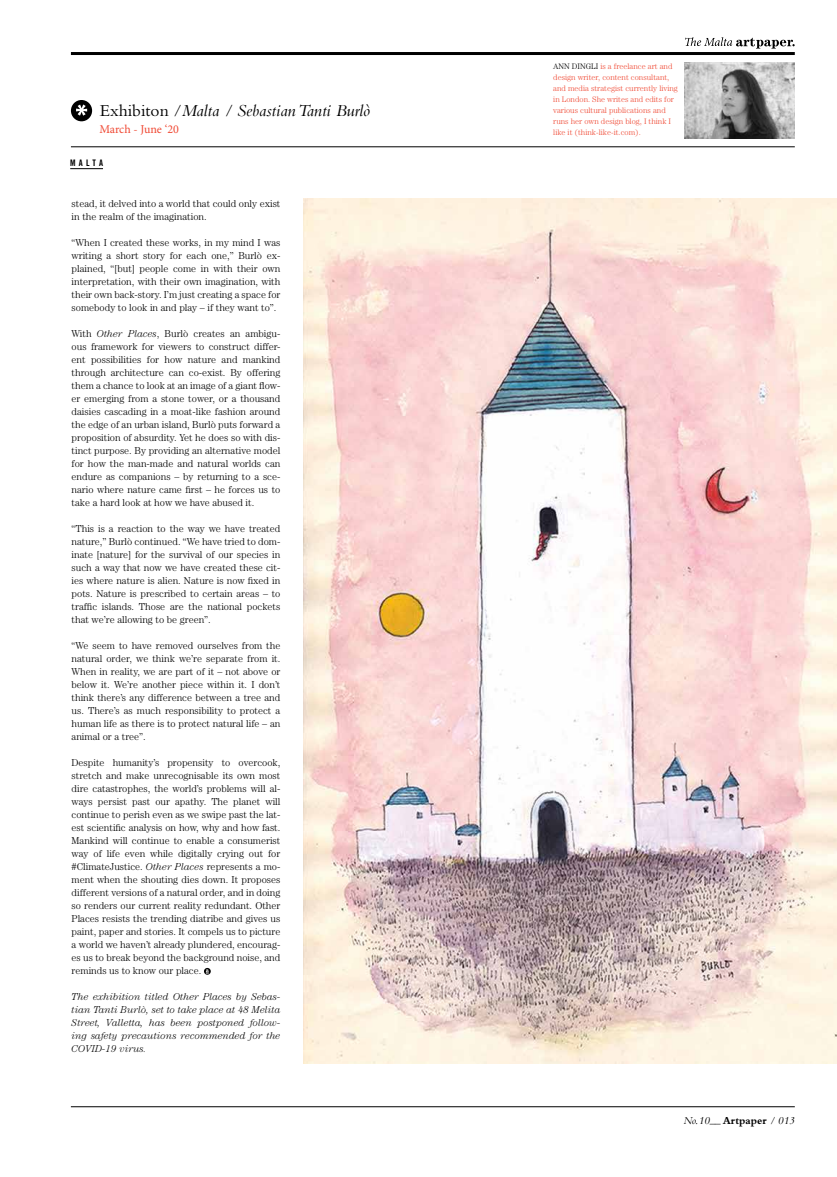
<style>
.page{position:relative;width:837px;height:1177px;background:#fff}
.page>*{position:absolute;margin:0;border:0;box-sizing:border-box;transform-origin:0 0}
.t1{font:italic 17.4px "Bembo";color:#000}
.t2{font:12px "Minion Pro";letter-spacing:-.005em;color:#f04934}
.t3{font:italic 11px "Bembo";color:#000}
.t4{font:300 10px/13px "Century Std";color:#000;text-align:justify}
.t5{font:italic 300 10px/13px "Century Std";color:#000;text-align:justify}
.t6{font:9px "Trade Gothic Bold Cond Twenty";letter-spacing:.34em;color:#000}
.t7{font:300 8px/11px "Century Std";color:#f04934}
.s1{font-style:normal}
.s2{font-style:italic}
.s3{color:#000}
.s4{font-weight:700;font-style:normal}
</style>
<div class="page">
<hr style="left:71px;top:52px;width:723px;height:3px;background:#000">
<svg style="left:685px;top:37px;width:109px;height:12px"></svg>
<hr style="left:71px;top:146px;width:723px;height:1px;background:#000">
<hr style="left:71px;top:1106px;width:723px;height:1px;background:#000">
<img style="left:303px;top:198px;width:533px;height:865px">
<svg style="left:204px;top:967px;width:7px;height:7px"></svg>
<svg style="left:206px;top:969px;width:3px;height:4px"></svg>
<svg style="left:71px;top:100px;width:21px;height:21px"></svg>
<img style="left:684px;top:62px;width:110px;height:76px">
<hr style="left:70px;top:168px;width:33px;height:1px;background:#000">
<h1 class="t1" style="left:100px;top:100px;width:272px"><span class="s1">Exhibiton /</span>Malta / Sebastian Tanti Burlò</h1>
<p class="t2" style="left:99px;top:121px;width:81px">March - June ‘20</p>
<p class="t6" style="left:70px;top:157px;width:34px">MALTA</p>
<p class="t4" style="left:72px;top:197px;width:210px">stead, it delved into a world that could only exist in the realm of the imagination.</p>
<p class="t4" style="left:72px;top:236px;width:210px">“When I created these works, in my mind I was writing a short story for each one,” Burlò ex&shy;plained, “[but] people come in with their own interpretation, with their own imagination, with their own back-story. I’m just creating a space for somebody to look in and play – if they want to”.</p>
<p class="t4" style="left:72px;top:327px;width:210px">With <span class="s2">Other Places</span>, Burlò creates an ambigu&shy;ous framework for viewers to construct differ&shy;ent possibilities for how nature and mankind through architecture can co-exist. By offering them a chance to look at an image of a giant flow&shy;er emerging from a stone tower, or a thousand daisies cascading in a moat-like fashion around the edge of an urban island, Burlò puts forward a proposition of absurdity. Yet he does so with dis&shy;tinct purpose. By providing an alternative model for how the man-made and natural worlds can endure as companions – by returning to a sce&shy;nario where nature came first – he forces us to take a hard look at how we have abused it.</p>
<p class="t4" style="left:72px;top:522px;width:210px">“This is a reaction to the way we have treated nature,” Burlò continued. “We have tried to dom&shy;inate [nature] for the survival of our species in such a way that now we have created these cit&shy;ies where nature is alien. Nature is now fixed in pots. Nature is prescribed to certain areas – to traffic islands. Those are the national pockets that we’re allowing to be green”.</p>
<p class="t4" style="left:72px;top:639px;width:210px">“We seem to have removed ourselves from the natural order, we think we’re separate from it.<br>When in reality, we are part of it – not above or below it. We’re another piece within it. I don’t think there’s any difference between a tree and us. There’s as much responsibility to protect a human life as there is to protect natural life – an animal or a tree”.</p>
<p class="t4" style="left:72px;top:756px;width:210px">Despite humanity’s propensity to overcook, stretch and make unrecognisable its own most dire catastrophes, the world’s problems will al&shy;ways persist past our apathy. The planet will continue to perish even as we swipe past the lat&shy;est scientific analysis on how, why and how fast.<br>Mankind will continue to enable a consumerist way of life even while digitally crying out for #ClimateJustice. <span class="s2">Other Places</span> represents a mo&shy;ment when the shouting dies down. It proposes different versions of a natural order, and in doing so renders our current reality redundant. Other Places resists the trending diatribe and gives us paint, paper and stories. It compels us to picture a world we haven’t already plundered, encourag&shy;es us to break beyond the background noise, and reminds us to know our place.</p>
<p class="t5" style="left:72px;top:990px;width:210px">The exhibition titled Other Places by Sebas&shy;tian Tanti Burlò, set to take place at 48 Melita Street, Valletta, has been postponed follow&shy;ing safety precautions recommended for the COVID-19 virus.</p>
<p class="t7" style="left:553px;top:60px;width:126px"><span class="s3">ANN DINGLI</span> is a freelance art and design writer, content consultant, and media strategist currently living in London. She writes and edits for various cultural publications and runs her own design blog, I think I like it (think-like-it.com).</p>
<p class="t3" style="left:683px;top:1114px;width:113px">No.10__ <span class="s4">Artpaper</span> / 013</p>
</div>
